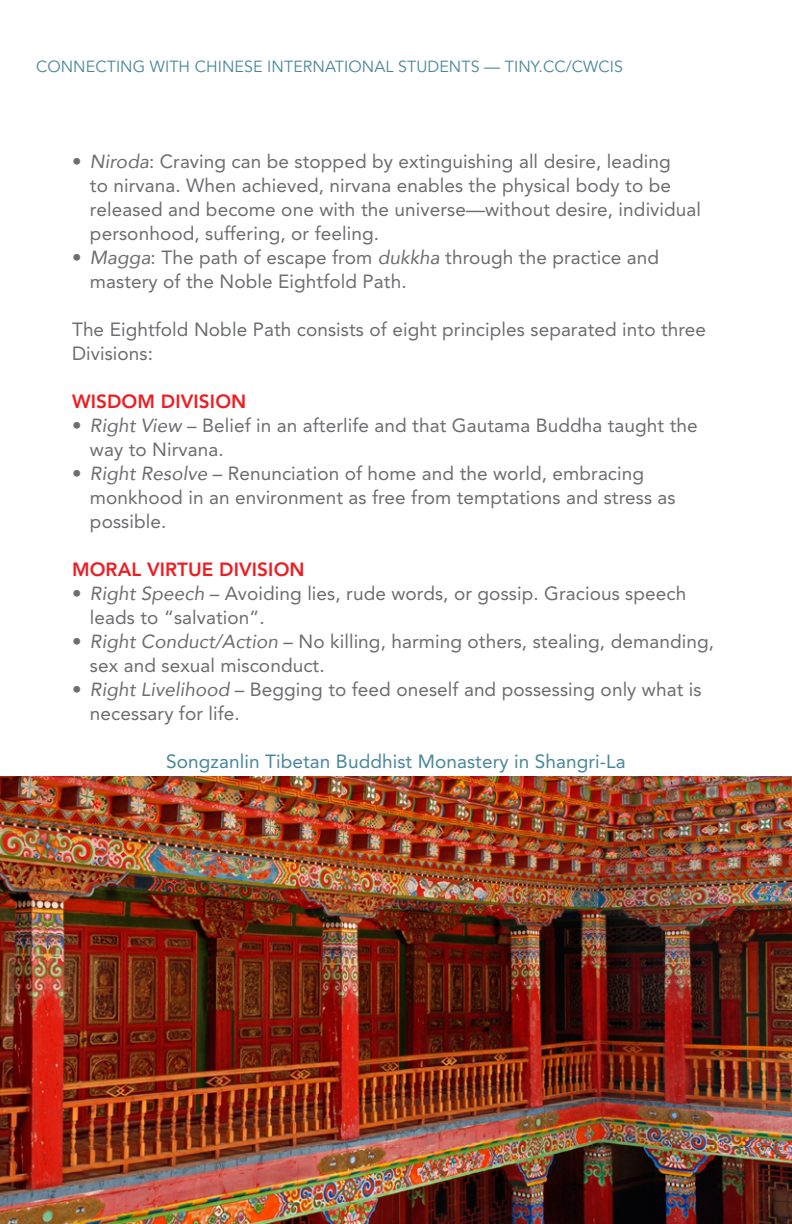
<style>
.page{position:relative;width:792px;height:1224px;background:#fff}
.page>*{position:absolute;margin:0;border:0;box-sizing:border-box;transform-origin:0 0}
.t1{font:19px/24px "Avenir";letter-spacing:.005em;color:#6c6d70}
.t2{font:19px "Avenir";letter-spacing:.005em;color:#48869b}
.t3{font:800 19px "Avenir";letter-spacing:.005em;color:#ee1d23}
.t4{font:16px "Avenir";letter-spacing:.005em;color:#48869b}
.s1{font-style:italic}
</style>
<div class="page">
<img style="left:0;top:776px;width:792px;height:448px">
<p class="t4" style="left:36px;top:57px;width:588px">CONNECTING WITH CHINESE INTERNATIONAL STUDENTS — TINY.CC/CWCIS</p>
<p class="t1" style="left:90px;top:150px;width:613px;text-indent:-18px">• <span class="s1">Niroda</span>: Craving can be stopped by extinguishing all desire, leading<br>to nirvana. When achieved, nirvana enables the physical body to be released and become one with the universe—without desire, individual personhood, suffering, or feeling.</p>
<p class="t1" style="left:90px;top:246px;width:571px;text-indent:-18px">• <span class="s1">Magga</span>: The path of escape from <span class="s1">dukkha</span> through the practice and mastery of the Noble Eightfold Path.</p>
<p class="t1" style="left:72px;top:318px;width:636px">The Eightfold Noble Path consists of eight principles separated into three<br>Divisions:</p>
<p class="t3" style="left:72px;top:390px;width:176px">WISDOM DIVISION</p>
<p class="t1" style="left:90px;top:414px;width:609px;text-indent:-18px">• <span class="s1">Right View</span> – Belief in an afterlife and that Gautama Buddha taught the way to Nirvana.</p>
<p class="t1" style="left:90px;top:462px;width:587px;text-indent:-18px">• <span class="s1">Right Resolve</span> – Renunciation of home and the world, embracing monkhood in an environment as free from temptations and stress as possible.</p>
<p class="t3" style="left:72px;top:558px;width:234px">MORAL VIRTUE DIVISION</p>
<p class="t1" style="left:90px;top:582px;width:598px;text-indent:-18px">• <span class="s1">Right Speech</span> – Avoiding lies, rude words, or gossip. Gracious speech leads to “salvation”.</p>
<p class="t1" style="left:90px;top:629px;width:626px;text-indent:-18px">• <span class="s1">Right Conduct/Action</span> – No killing, harming others, stealing, demanding, sex and sexual misconduct.</p>
<p class="t1" style="left:90px;top:677px;width:613px;text-indent:-18px">• <span class="s1">Right Livelihood</span> – Begging to feed oneself and possessing only what is necessary for life.</p>
<p class="t2" style="left:166px;top:750px;width:461px">Songzanlin Tibetan Buddhist Monastery in Shangri-La</p>
</div>
